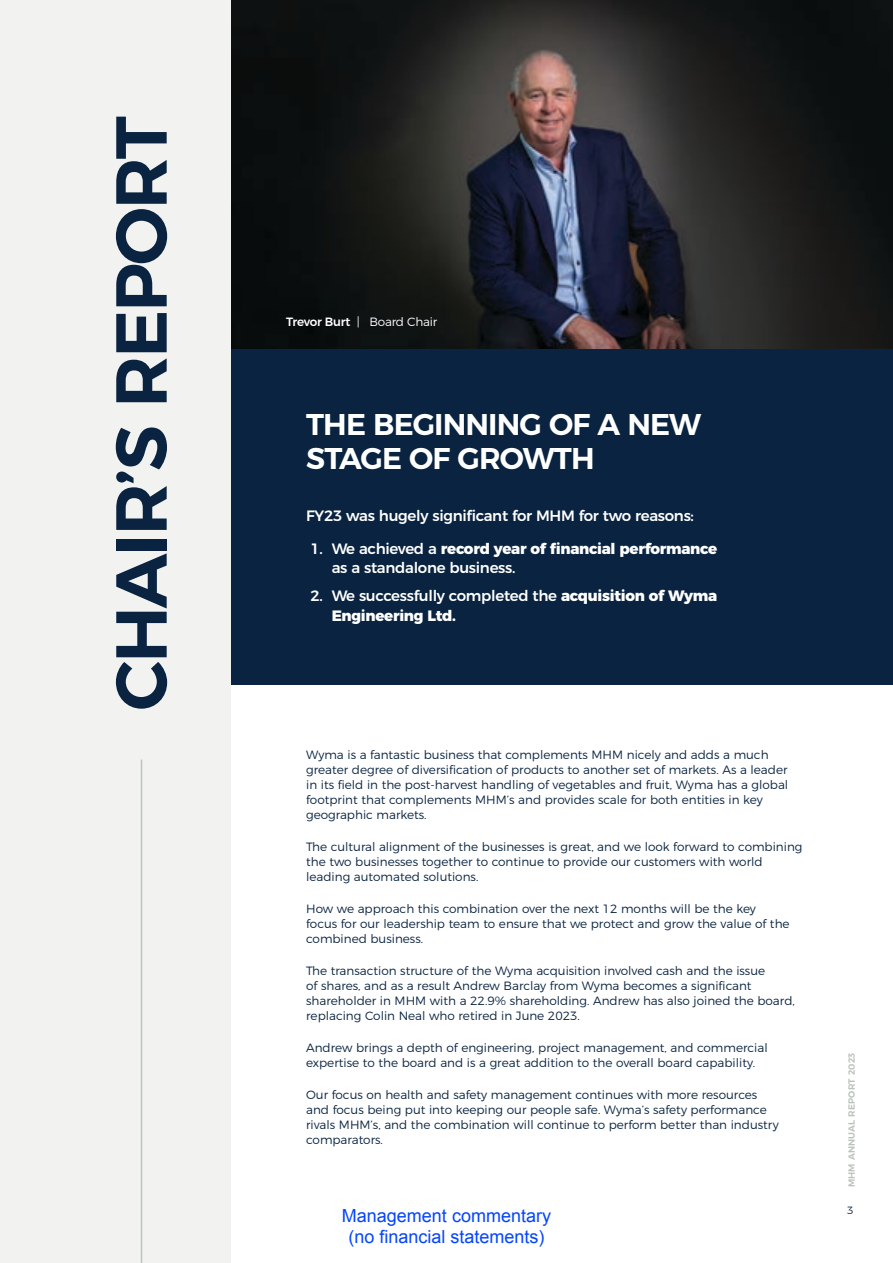
<style>
.page{position:relative;width:893px;height:1263px;background:#fff}
.page>*{position:absolute;margin:0;border:0;box-sizing:border-box;transform-origin:0 0}
.Heading_1{font:600 72px "Montserrat";letter-spacing:-.03em;color:#092340}
.Heading_2{font:600 30px/34.5px "Montserrat";letter-spacing:-.03em;color:#fff}
.t1{font:18px/21.6px "Arial";color:#0545ff;text-align:center}
.Stand{font:500 15px/19.5px "Montserrat";letter-spacing:-.02em;color:#fff}
.t2{font:800 15px/19.5px "Montserrat";letter-spacing:-.02em;color:#fff}
.Body_Text{font:300 12px/15px "Montserrat";color:#092340}
.Stand-2{font:300 12px "Montserrat";letter-spacing:-.02em;color:#fff}
.t3{font:300 10.5px "Montserrat";color:#092340}
.t4{font:600 9px "Montserrat";letter-spacing:.02em;color:#bac5ba}
.s1{font-weight:500}
.s2{font-weight:800}
</style>
<div class="page">
<div style="left:231px;top:349px;width:662px;height:336px;background:#092340"></div>
<img style="left:231px;top:0;width:662px;height:349px">
<div style="left:0;top:0;width:231px;height:1263px;background:#f2f3f1"></div>
<hr style="left:141px;top:759px;width:1px;height:504px;background:#bac5ba">
<p class="Heading_1" style="left:83px;top:711px;width:596px;rotate:-90deg">CHAIR’S REPORT</p>
<p class="Stand-2" style="left:286px;top:313px;width:153px"><span class="s1">Trevor Burt</span> | Board Chair</p>
<p class="Heading_2" style="left:306px;top:405px;width:397px">THE BEGINNING OF A NEW<br>STAGE OF GROWTH</p>
<p class="Stand" style="left:306px;top:505px;width:389px">FY23 was hugely significant for MHM for two reasons:</p>
<p class="Stand" style="left:332px;top:537px;width:387px;text-indent:-21px">1. We achieved a <span class="s2">record year of financial performance </span>as a standalone business.</p>
<p class="t2" style="left:332px;top:585px;width:387px;text-indent:-21px"><span class="s1">2. We successfully completed the</span> acquisition of Wyma<br>Engineering Ltd.</p>
<p class="Body_Text" style="left:306px;top:746px;width:484px">Wyma is a fantastic business that complements MHM nicely and adds a much greater degree of diversification of products to another set of markets. As a leader in its field in the post-harvest handling of vegetables and fruit, Wyma has a global footprint that complements MHM’s and provides scale for both entities in key geographic markets.</p>
<p class="Body_Text" style="left:306px;top:838px;width:498px">The cultural alignment of the businesses is great, and we look forward to combining the two businesses together to continue to provide our customers with world leading automated solutions.</p>
<p class="Body_Text" style="left:306px;top:900px;width:485px">How we approach this combination over the next 12 months will be the key focus for our leadership team to ensure that we protect and grow the value of the combined business.</p>
<p class="Body_Text" style="left:306px;top:962px;width:490px">The transaction structure of the Wyma acquisition involved cash and the issue<br>of shares, and as a result Andrew Barclay from Wyma becomes a significant shareholder in MHM with a 22.9% shareholding. Andrew has also joined the board, replacing Colin Neal who retired in June 2023.</p>
<p class="Body_Text" style="left:306px;top:1039px;width:463px">Andrew brings a depth of engineering, project management, and commercial expertise to the board and is a great addition to the overall board capability.</p>
<p class="Body_Text" style="left:306px;top:1086px;width:474px">Our focus on health and safety management continues with more resources and focus being put into keeping our people safe. Wyma’s safety performance rivals MHM’s, and the combination will continue to perform better than industry comparators.</p>
<h3 class="t1" style="left:342px;top:1205px;width:211px">Management commentary (no financial statements)</h3>
<p class="t4" style="left:844px;top:1187px;width:136px;rotate:-90deg">MHM ANNUAL REPORT 2023</p>
<p class="t3" style="left:847px;top:1202px;width:8px">3</p>
</div>
